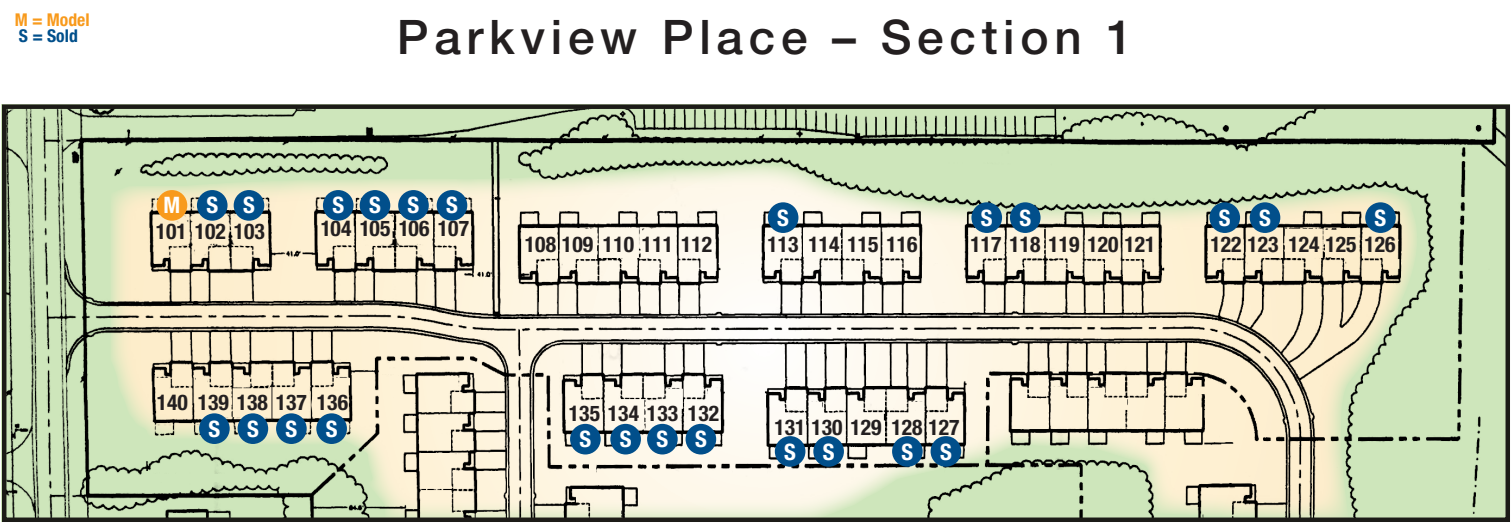
<style>
.page{position:relative;width:1512px;height:524px;background:#fff}
.page>*{position:absolute;margin:0;border:0;box-sizing:border-box;transform-origin:0 0}
.t1{font:500 47.6px "Helvetica Neue LT Pro";letter-spacing:.12em;color:#231f20}
.t2{font:700 condensed 22.75px "Helvetica Neue LT Pro";letter-spacing:1.18em;color:#fff}
.t3{font:700 condensed 21.7px "Helvetica Neue LT Pro";color:#231f20}
.t4{font:700 condensed 17.68px "Helvetica Neue LT Pro";color:#f89a1c}
.t5{font:700 condensed 17.68px "Helvetica Neue LT Pro";color:#014f8b}
</style>
<div class="page">
<img style="left:7px;top:109px;width:1498px;height:408px">
<div style="left:2px;top:104px;width:1508px;height:418px;border:4px solid #231f20"></div>
<hr style="left:271px;top:385px;width:1px;height:34px;background:#231f20">
<div style="left:157px;top:190px;width:30px;height:31px;background:#f89a1c;border-radius:50%"></div>
<div style="left:197px;top:190px;width:31px;height:31px;background:#014f8b;border-radius:50%"></div>
<div style="left:234px;top:190px;width:30px;height:31px;background:#014f8b;border-radius:50%"></div>
<div style="left:199px;top:413px;width:31px;height:31px;background:#014f8b;border-radius:50%"></div>
<div style="left:238px;top:413px;width:30px;height:31px;background:#014f8b;border-radius:50%"></div>
<div style="left:276px;top:413px;width:31px;height:31px;background:#014f8b;border-radius:50%"></div>
<div style="left:316px;top:413px;width:31px;height:31px;background:#014f8b;border-radius:50%"></div>
<div style="left:570px;top:423px;width:31px;height:31px;background:#014f8b;border-radius:50%"></div>
<div style="left:610px;top:423px;width:31px;height:31px;background:#014f8b;border-radius:50%"></div>
<div style="left:647px;top:423px;width:31px;height:31px;background:#014f8b;border-radius:50%"></div>
<div style="left:686px;top:423px;width:30px;height:31px;background:#014f8b;border-radius:50%"></div>
<div style="left:775px;top:436px;width:30px;height:30px;background:#014f8b;border-radius:50%"></div>
<div style="left:813px;top:436px;width:31px;height:30px;background:#014f8b;border-radius:50%"></div>
<div style="left:892px;top:436px;width:31px;height:30px;background:#014f8b;border-radius:50%"></div>
<div style="left:931px;top:436px;width:30px;height:30px;background:#014f8b;border-radius:50%"></div>
<div style="left:323px;top:190px;width:31px;height:31px;background:#014f8b;border-radius:50%"></div>
<div style="left:360px;top:190px;width:30px;height:31px;background:#014f8b;border-radius:50%"></div>
<div style="left:398px;top:190px;width:31px;height:31px;background:#014f8b;border-radius:50%"></div>
<div style="left:437px;top:190px;width:30px;height:31px;background:#014f8b;border-radius:50%"></div>
<div style="left:768px;top:202px;width:30px;height:31px;background:#014f8b;border-radius:50%"></div>
<div style="left:971px;top:202px;width:31px;height:31px;background:#014f8b;border-radius:50%"></div>
<div style="left:1010px;top:202px;width:31px;height:31px;background:#014f8b;border-radius:50%"></div>
<div style="left:1209px;top:202px;width:31px;height:31px;background:#014f8b;border-radius:50%"></div>
<div style="left:1250px;top:202px;width:30px;height:31px;background:#014f8b;border-radius:50%"></div>
<div style="left:1365px;top:202px;width:31px;height:31px;background:#014f8b;border-radius:50%"></div>
<p class="t4" style="left:15px;top:9px;width:76px">M = Model</p>
<p class="t5" style="left:19px;top:26px;width:60px">S = Sold</p>
<h1 class="t1" style="left:397px;top:8px;width:737px">Parkview Place – Section 1</h1>
<p class="t2" style="left:164px;top:192px;width:93px">MSS</p>
<p class="t2" style="left:332px;top:192px;width:127px">SSSS</p>
<p class="t3" style="left:156px;top:218px;width:111px">101 102 103</p>
<p class="t3" style="left:321px;top:216px;width:150px">104 105 106 107</p>
<p class="t3" style="left:157px;top:389px;width:33px">140</p>
<p class="t3" style="left:198px;top:389px;width:111px">139 138 137</p>
<p class="t3" style="left:317px;top:389px;width:33px">136</p>
<p class="t2" style="left:209px;top:415px;width:90px">SSS</p>
<p class="t2" style="left:326px;top:415px;width:13px">S</p>
<p class="t2" style="left:777px;top:204px;width:13px">S</p>
<p class="t2" style="left:981px;top:204px;width:52px">S S</p>
<p class="t2" style="left:1219px;top:204px;width:13px">S</p>
<p class="t2" style="left:1259px;top:204px;width:13px">S</p>
<p class="t2" style="left:1375px;top:204px;width:13px">S</p>
<p class="t3" style="left:603px;top:231px;width:111px">110 111 112</p>
<p class="t3" style="left:808px;top:231px;width:111px">114 115 116</p>
<p class="t3" style="left:525px;top:231px;width:70px">108 109</p>
<p class="t3" style="left:767px;top:231px;width:33px">113</p>
<p class="t3" style="left:970px;top:231px;width:187px">117 118 119 120 121</p>
<p class="t3" style="left:1210px;top:231px;width:70px">122 123</p>
<p class="t3" style="left:1288px;top:231px;width:109px">124 125 126</p>
<p class="t3" style="left:569px;top:400px;width:111px">135 134 133</p>
<p class="t3" style="left:688px;top:400px;width:33px">132</p>
<p class="t2" style="left:580px;top:425px;width:13px">S</p>
<p class="t2" style="left:620px;top:425px;width:89px">SSS</p>
<p class="t3" style="left:774px;top:414px;width:109px">131 130 129</p>
<p class="t3" style="left:891px;top:414px;width:70px">128 127</p>
<p class="t2" style="left:784px;top:437px;width:52px">S S</p>
<p class="t2" style="left:902px;top:437px;width:52px">S S</p>
</div>
